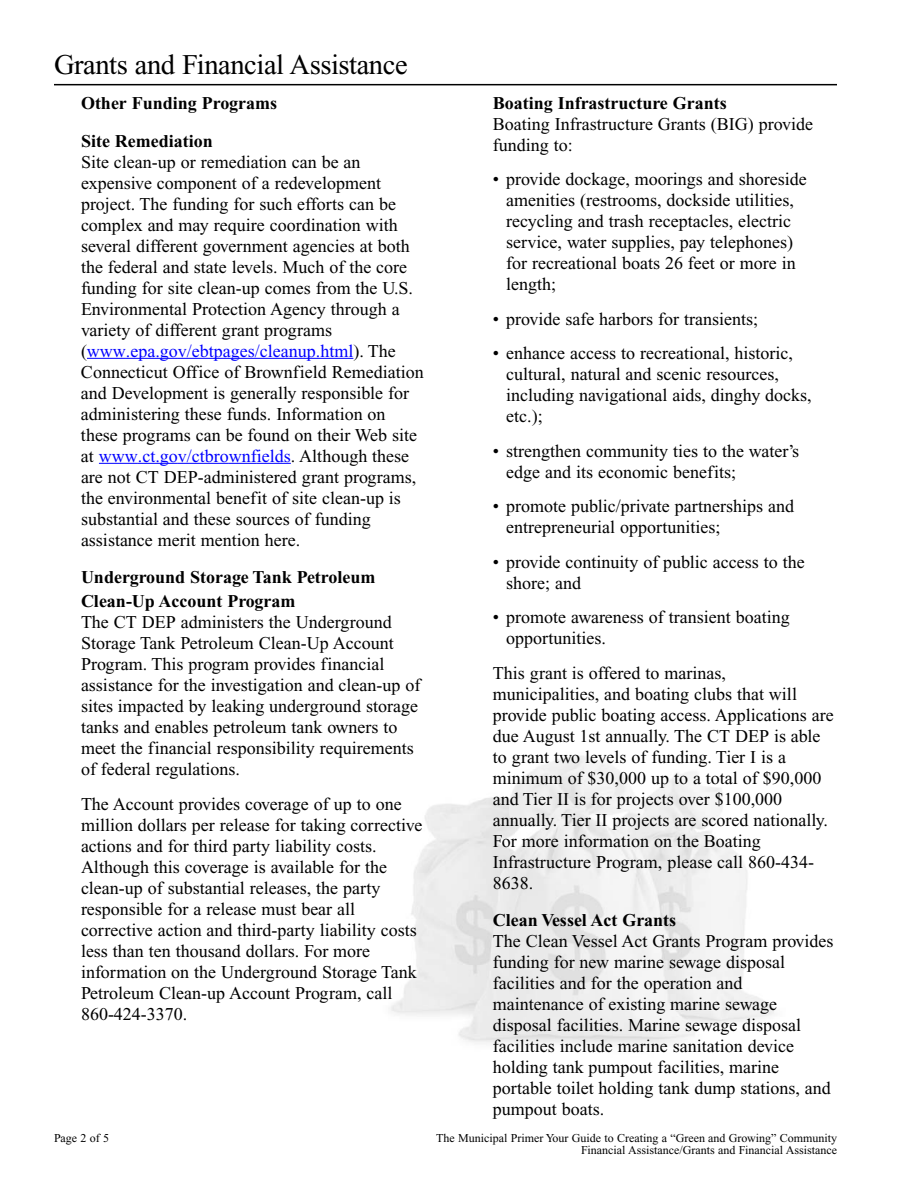
<style>
.page{position:relative;width:918px;height:1188px;background:#fff}
.page>*{position:absolute;margin:0;border:0;box-sizing:border-box;transform-origin:0 0}
.t1{font:28.5px "Times New Roman";letter-spacing:-.015em;color:#000}
.t2{font:18px/21px "Times New Roman";color:#000}
.t3{font:700 18px/37.5px "Times New Roman";color:#000}
.t4{font:12px/12px "Times New Roman";color:#000;text-align:right}
.s1{color:#00f}
</style>
<div class="page">
<img style="left:391px;top:756px;width:383px;height:290px">
<hr style="left:87px;top:358px;width:39px;height:1px;background:#00f">
<hr style="left:126px;top:358px;width:52px;height:1px;background:#00f">
<hr style="left:178px;top:358px;width:175px;height:1px;background:#00f">
<hr style="left:99px;top:463px;width:39px;height:1px;background:#00f">
<hr style="left:138px;top:463px;width:40px;height:1px;background:#00f">
<hr style="left:178px;top:463px;width:51px;height:1px;background:#00f">
<svg style="left:229px;top:463px;width:28px;height:1px"></svg>
<hr style="left:257px;top:463px;width:34px;height:1px;background:#00f">
<hr style="left:54px;top:84px;width:783px;height:1px;background:#000">
<h1 class="t1" style="left:54px;top:54px;width:355px">Grants and Financial Assistance</h1>
<p class="t3" style="left:81px;top:86px;width:198px">Other Funding Programs<br>Site Remediation</p>
<p class="t2" style="left:81px;top:153px;width:344px">Site clean-up or remediation can be an expensive component of a redevelopment project. The funding for such efforts can be complex and may require coordination with several different government agencies at both the federal and state levels. Much of the core funding for site clean-up comes from the U.S.<br>Environmental Protection Agency through a variety of different grant programs (<span class="s1">www.epa.gov/ebtpages/cleanup.html</span>). The Connecticut Office of Brownfield Remediation and Development is generally responsible for administering these funds. Information on these programs can be found on their Web site at <span class="s1">www.ct.gov/ctbrownfields</span>. Although these are not CT DEP-administered grant programs, the environmental benefit of site clean-up is substantial and these sources of funding assistance merit mention here.</p>
<p class="t3" style="left:81px;top:567px;width:296px;line-height:24px">Underground Storage Tank Petroleum<br>Clean-Up Account Program</p>
<p class="t2" style="left:81px;top:613px;width:341px">The CT DEP administers the Underground Storage Tank Petroleum Clean-Up Account Program. This program provides financial assistance for the investigation and clean-up of sites impacted by leaking underground storage tanks and enables petroleum tank owners to meet the financial responsibility requirements of federal regulations.</p>
<p class="t2" style="left:81px;top:795px;width:343px">The Account provides coverage of up to one million dollars per release for taking corrective actions and for third party liability costs.<br>Although this coverage is available for the clean-up of substantial releases, the party responsible for a release must bear all corrective action and third-party liability costs less than ten thousand dollars. For more information on the Underground Storage Tank Petroleum Clean-up Account Program, call 860-424-3370.</p>
<p class="t3" style="left:493px;top:86px;width:236px">Boating Infrastructure Grants</p>
<p class="t2" style="left:493px;top:115px;width:322px">Boating Infrastructure Grants (BIG) provide funding to:</p>
<p class="t2" style="left:506px;top:170px;width:302px;text-indent:-14px">• provide dockage, moorings and shoreside amenities (restrooms, dockside utilities, recycling and trash receptacles, electric service, water supplies, pay telephones) for recreational boats 26 feet or more in length;</p>
<p class="t2" style="left:493px;top:310px;width:267px">• provide safe harbors for transients;</p>
<p class="t2" style="left:506px;top:344px;width:307px;text-indent:-14px">• enhance access to recreational, historic, cultural, natural and scenic resources, including navigational aids, dinghy docks, etc.);</p>
<p class="t2" style="left:506px;top:442px;width:294px;text-indent:-14px">• strengthen community ties to the water’s edge and its economic benefits;</p>
<p class="t2" style="left:506px;top:497px;width:289px;text-indent:-14px">• promote public/private partnerships and entrepreneurial opportunities;</p>
<p class="t2" style="left:506px;top:553px;width:300px;text-indent:-14px">• provide continuity of public access to the shore; and</p>
<p class="t2" style="left:506px;top:608px;width:285px;text-indent:-14px">• promote awareness of transient boating opportunities.</p>
<p class="t2" style="left:493px;top:664px;width:343px">This grant is offered to marinas, municipalities, and boating clubs that will provide public boating access. Applications are due August 1st annually. The CT DEP is able to grant two levels of funding. Tier I is a minimum of $30,000 up to a total of $90,000 and Tier II is for projects over $100,000 annually. Tier II projects are scored nationally.<br>For more information on the Boating Infrastructure Program, please call 860-434- 8638.</p>
<p class="t3" style="left:493px;top:903px;width:185px">Clean Vessel Act Grants</p>
<p class="t2" style="left:493px;top:932px;width:342px">The Clean Vessel Act Grants Program provides funding for new marine sewage disposal facilities and for the operation and maintenance of existing marine sewage disposal facilities. Marine sewage disposal facilities include marine sanitation device holding tank pumpout facilities, marine portable toilet holding tank dump stations, and pumpout boats.</p>
<p class="t4" style="left:54px;top:1133px;width:57px">Page 2 of 5</p>
<p class="t4" style="left:436px;top:1133px;width:402px">The Municipal Primer Your Guide to Creating a “Green and Growing” Community<br>Financial Assistance/Grants and Financial Assistance</p>
</div>
